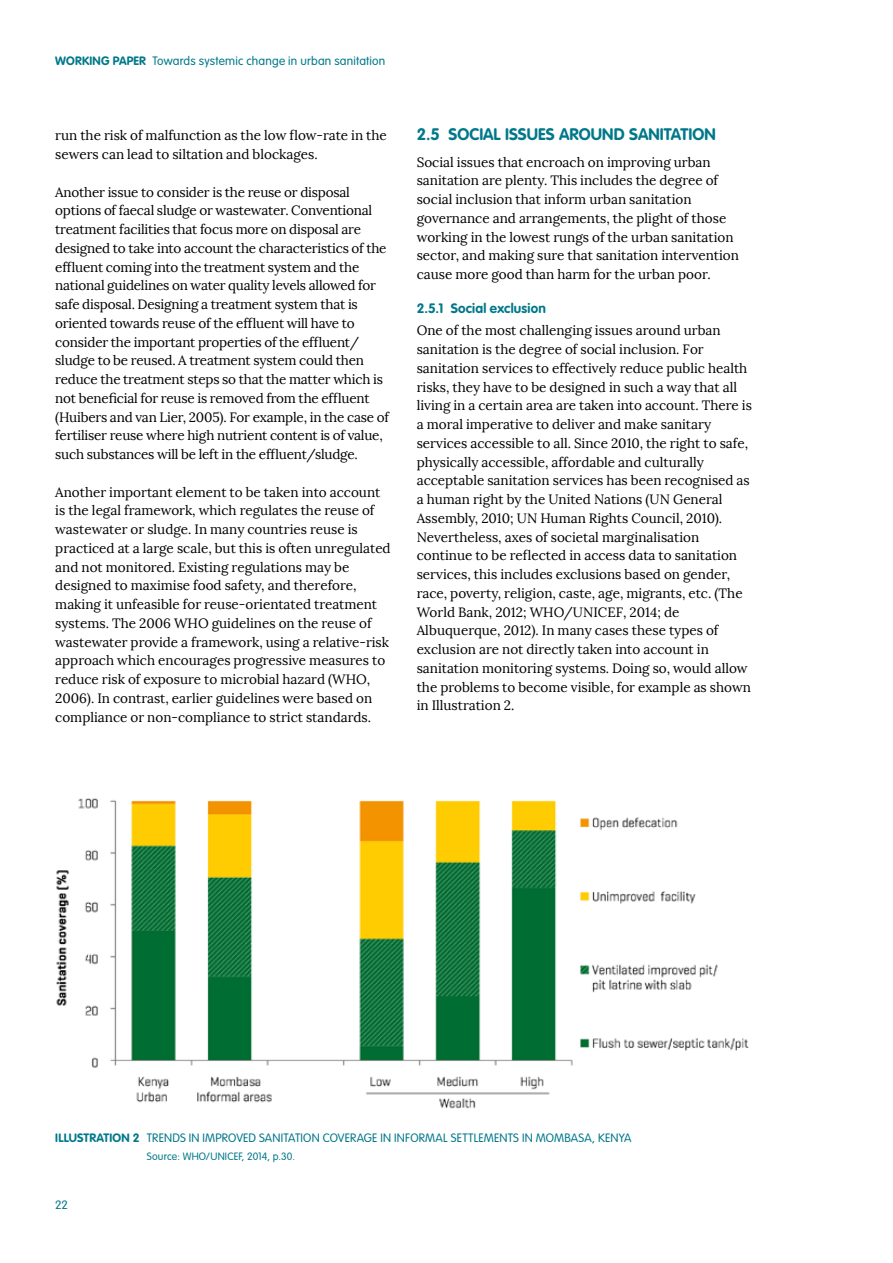
<style>
.page{position:relative;width:893px;height:1263px;background:#fff}
.page>*{position:absolute;margin:0;border:0;box-sizing:border-box;transform-origin:0 0}
.t1{font:700 16.5px "VAG Rounded Std";letter-spacing:.005em;color:#00788a}
.t2{font:13.5px/18.8px "Lora";color:#000}
.t3{font:700 13.5px "VAG Rounded Std";letter-spacing:.015em;color:#00788a}
.t4{font:300 12px "VAG Rounded Std";letter-spacing:.015em;color:#00788a}
.t5{font:300 10.5px "VAG Rounded Std";letter-spacing:.015em;color:#00788a}
.s1{font-weight:700}
</style>
<div class="page">
<img style="left:56px;top:798px;width:693px;height:311px">
<p class="t4" style="left:55px;top:53px;width:332px"><span class="s1">WORKING PAPER</span> Towards systemic change in urban sanitation</p>
<p class="t2" style="left:55px;top:126px;width:333px">run the risk of malfunction as the low flow-rate in the sewers can lead to siltation and blockages.</p>
<p class="t2" style="left:55px;top:183px;width:335px">Another issue to consider is the reuse or disposal options of faecal sludge or wastewater. Conventional treatment facilities that focus more on disposal are designed to take into account the characteristics of the effluent coming into the treatment system and the national guidelines on water quality levels allowed for safe disposal. Designing a treatment system that is oriented towards reuse of the effluent will have to consider the important properties of the effluent/ sludge to be reused. A treatment system could then reduce the treatment steps so that the matter which is not beneficial for reuse is removed from the effluent (Huibers and van Lier, 2005). For example, in the case of fertiliser reuse where high nutrient content is of value, such substances will be left in the effluent/sludge.</p>
<p class="t2" style="left:55px;top:483px;width:337px">Another important element to be taken into account is the legal framework, which regulates the reuse of wastewater or sludge. In many countries reuse is practiced at a large scale, but this is often unregulated and not monitored. Existing regulations may be designed to maximise food safety, and therefore, making it unfeasible for reuse-orientated treatment systems. The 2006 WHO guidelines on the reuse of wastewater provide a framework, using a relative-risk approach which encourages progressive measures to reduce risk of exposure to microbial hazard (WHO, 2006). In contrast, earlier guidelines were based on compliance or non-compliance to strict standards.</p>
<p class="t1" style="left:417px;top:125px;width:301px">2.5 SOCIAL ISSUES AROUND SANITATION</p>
<p class="t2" style="left:417px;top:153px;width:324px">Social issues that encroach on improving urban sanitation are plenty. This includes the degree of social inclusion that inform urban sanitation governance and arrangements, the plight of those working in the lowest rungs of the urban sanitation sector, and making sure that sanitation intervention cause more good than harm for the urban poor.</p>
<p class="t3" style="left:417px;top:300px;width:131px">2.5.1 Social exclusion</p>
<p class="t2" style="left:417px;top:321px;width:337px">One of the most challenging issues around urban sanitation is the degree of social inclusion. For sanitation services to effectively reduce public health risks, they have to be designed in such a way that all living in a certain area are taken into account. There is a moral imperative to deliver and make sanitary services accessible to all. Since 2010, the right to safe, physically accessible, affordable and culturally acceptable sanitation services has been recognised as a human right by the United Nations (UN General Assembly, 2010; UN Human Rights Council, 2010).<br>Nevertheless, axes of societal marginalisation continue to be reflected in access data to sanitation services, this includes exclusions based on gender, race, poverty, religion, caste, age, migrants, etc. (The World Bank, 2012; WHO/UNICEF, 2014; de Albuquerque, 2012). In many cases these types of exclusion are not directly taken into account in sanitation monitoring systems. Doing so, would allow the problems to become visible, for example as shown in Illustration 2.</p>
<p class="t4" style="left:55px;top:1131px;width:578px"><span class="s1">ILLUSTRATION 2</span> TRENDS IN IMPROVED SANITATION COVERAGE IN INFORMAL SETTLEMENTS IN MOMBASA, KENYA</p>
<p class="t5" style="left:147px;top:1151px;width:150px">Source: WHO/UNICEF, 2014, p.30.</p>
<p class="t4" style="left:55px;top:1198px;width:14px">22</p>
</div>
